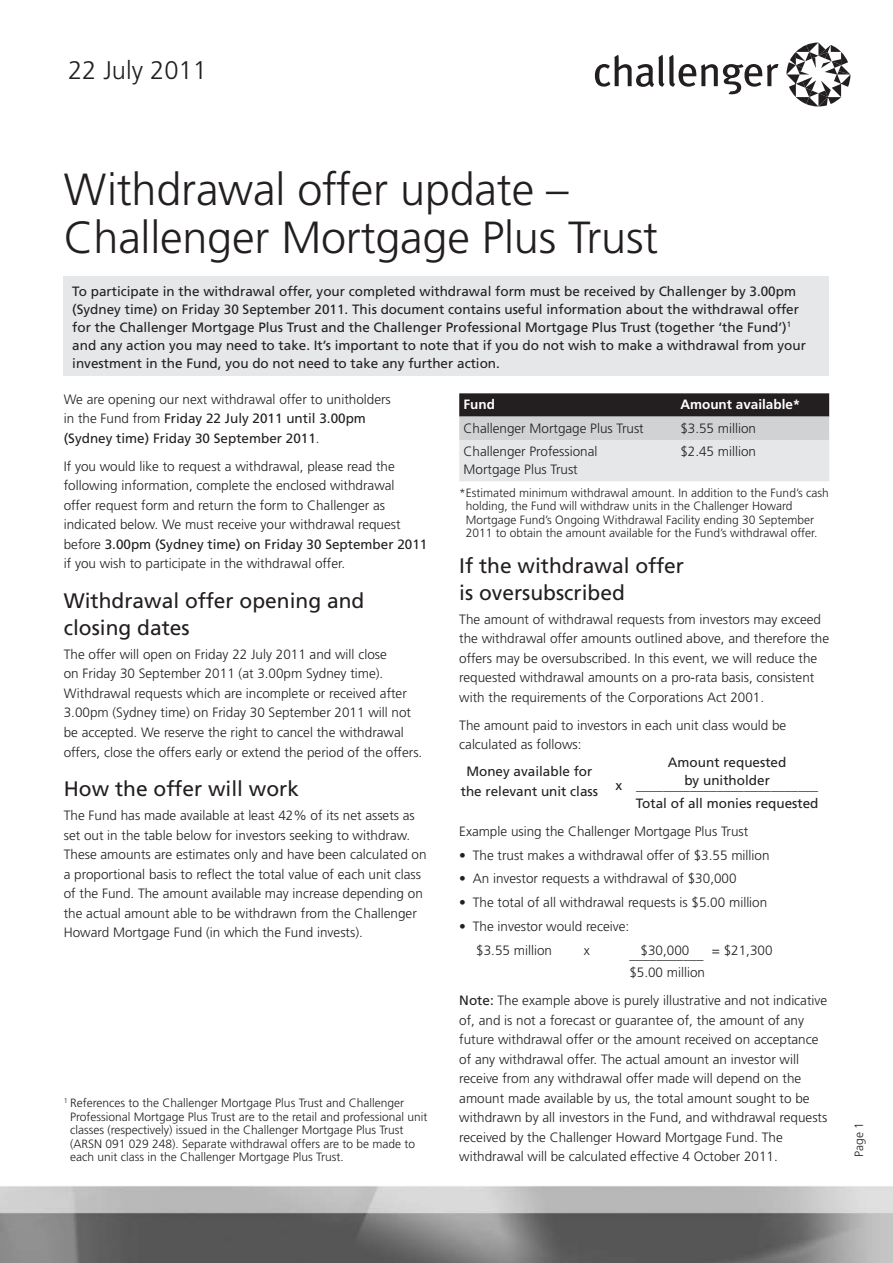
<style>
.page{position:relative;width:893px;height:1263px;background:#fff}
.page>*{position:absolute;margin:0;border:0;box-sizing:border-box;transform-origin:0 0}
.Subhead_-_Level_1{font:300 45px/48px "Frutiger";letter-spacing:-.005em;color:#231f20}
.Subhead_-_Level_1-2{font:300 25.5px "Frutiger";color:#231f20}
.Subhead_-_Level_1-3{font:21px/27px "Frutiger";color:#231f20}
.Body_Text_2{font:300 13.5px/19.5px "Frutiger";color:#231f20}
.Body_Text_1{font:13.5px/18px "Frutiger";color:#231f20}
.Body_Text_2-2{font:13.5px "Frutiger";color:#231f20}
.Body_Text_2-3{font:700 13.5px "Frutiger";color:#fff}
.Footnotes{font:300 12px/13.5px "Frutiger";color:#231f20}
.s1{font-weight:400}
</style>
<div class="page">
<img style="left:0;top:1185px;width:893px;height:78px">
<svg style="left:595px;top:55px;width:183px;height:39px"></svg>
<svg style="left:786px;top:43px;width:64px;height:63px"></svg>
<svg style="left:459px;top:393px;width:370px;height:88px;background:#adadaf"></svg>
<div style="left:64px;top:276px;width:765px;height:100px;background:#e6e7e9"></div>
<p class="Subhead_-_Level_1-2" style="left:68px;top:55px;width:140px">22 July 2011</p>
<p class="Subhead_-_Level_1" style="left:64px;top:166px;width:596px">Withdrawal offer update –<br>Challenger Mortgage Plus Trust</p>
<p class="Body_Text_1" style="left:72px;top:282px;width:735px">To participate in the withdrawal offer, your completed withdrawal form must be received by Challenger by 3.00pm (Sydney time) on Friday 30 September 2011. This document contains useful information about the withdrawal offer for the Challenger Mortgage Plus Trust and the Challenger Professional Mortgage Plus Trust (together ‘the Fund’)<sup>1 </sup>and any action you may need to take. It’s important to note that if you do not wish to make a withdrawal from your investment in the Fund, you do not need to take any further action.</p>
<p class="Body_Text_2" style="left:64px;top:389px;width:329px">We are opening our next withdrawal offer to unitholders in the Fund from <span class="s1">Friday 22 July 2011 until 3.00pm (Sydney time) Friday 30 September 2011</span>.</p>
<p class="Body_Text_2" style="left:64px;top:456px;width:365px">If you would like to request a withdrawal, please read the following information, complete the enclosed withdrawal<br>offer request form and return the form to Challenger as indicated below. We must receive your withdrawal request before <span class="s1">3.00pm (Sydney time) on Friday 30 September 2011 </span>if you wish to participate in the withdrawal offer.</p>
<p class="Subhead_-_Level_1-3" style="left:64px;top:587px;width:302px">Withdrawal offer opening and closing dates</p>
<p class="Body_Text_2" style="left:64px;top:644px;width:360px">The offer will open on Friday 22 July 2011 and will close<br>on Friday 30 September 2011 (at 3.00pm Sydney time).<br>Withdrawal requests which are incomplete or received after 3.00pm (Sydney time) on Friday 30 September 2011 will not be accepted. We reserve the right to cancel the withdrawal offers, close the offers early or extend the period of the offers.</p>
<p class="Subhead_-_Level_1-3" style="left:64px;top:775px;width:237px">How the offer will work</p>
<p class="Body_Text_2" style="left:64px;top:805px;width:364px">The Fund has made available at least 42% of its net assets as set out in the table below for investors seeking to withdraw.<br>These amounts are estimates only and have been calculated on a proportional basis to reflect the total value of each unit class of the Fund. The amount available may increase depending on the actual amount able to be withdrawn from the Challenger Howard Mortgage Fund (in which the Fund invests).</p>
<p class="Footnotes" style="left:70px;top:1096px;width:359px;text-indent:-6px"><sup>1</sup> References to the Challenger Mortgage Plus Trust and Challenger Professional Mortgage Plus Trust are to the retail and professional unit classes (respectively) issued in the Challenger Mortgage Plus Trust (ARSN 091 029 248). Separate withdrawal offers are to be made to each unit class in the Challenger Mortgage Plus Trust.</p>
<p class="Body_Text_2-3" style="left:463px;top:397px;width:33px">Fund</p>
<p class="Body_Text_2-3" style="left:680px;top:397px;width:122px">Amount available*</p>
<p class="Body_Text_2" style="left:463px;top:418px;width:182px">Challenger Mortgage Plus Trust</p>
<p class="Body_Text_2" style="left:680px;top:418px;width:77px">$3.55 million</p>
<p class="Body_Text_2" style="left:463px;top:442px;width:136px;line-height:18px">Challenger Professional<br>Mortgage Plus Trust</p>
<p class="Body_Text_2" style="left:680px;top:441px;width:77px">$2.45 million</p>
<p class="Footnotes" style="left:466px;top:486px;width:364px;text-indent:-7px">*Estimated minimum withdrawal amount. In addition to the Fund’s cash holding, the Fund will withdraw units in the Challenger Howard Mortgage Fund’s Ongoing Withdrawal Facility ending 30 September 2011 to obtain the amount available for the Fund’s withdrawal offer.</p>
<p class="Subhead_-_Level_1-3" style="left:459px;top:552px;width:226px">If the withdrawal offer is oversubscribed</p>
<p class="Body_Text_2" style="left:459px;top:609px;width:371px">The amount of withdrawal requests from investors may exceed the withdrawal offer amounts outlined above, and therefore the offers may be oversubscribed. In this event, we will reduce the requested withdrawal amounts on a pro-rata basis, consistent with the requirements of the Corporations Act 2001.</p>
<p class="Body_Text_2" style="left:459px;top:715px;width:329px">The amount paid to investors in each unit class would be calculated as follows:</p>
<p class="Body_Text_2-2" style="left:668px;top:755px;width:120px">Amount requested</p>
<p class="Body_Text_2-2" style="left:466px;top:764px;width:128px">Money available for</p>
<p class="Body_Text_2-2" style="left:684px;top:773px;width:87px">by unitholder</p>
<p class="Body_Text_2-2" style="left:615px;top:777px;width:204px">x ___________________________</p>
<p class="Body_Text_2-2" style="left:461px;top:783px;width:139px">the relevant unit class</p>
<p class="Body_Text_2-2" style="left:636px;top:795px;width:184px">Total of all monies requested</p>
<p class="Body_Text_2" style="left:459px;top:821px;width:291px">Example using the Challenger Mortgage Plus Trust</p>
<p class="Body_Text_2" style="left:459px;top:845px;width:312px">• The trust makes a withdrawal offer of $3.55 million</p>
<p class="Body_Text_2" style="left:459px;top:869px;width:279px">• An investor requests a withdrawal of $30,000</p>
<p class="Body_Text_2" style="left:459px;top:892px;width:310px">• The total of all withdrawal requests is $5.00 million</p>
<p class="Body_Text_2" style="left:459px;top:916px;width:172px">• The investor would receive:</p>
<p class="Body_Text_2" style="left:476px;top:940px;width:77px">$3.55 million</p>
<p class="Body_Text_2" style="left:584px;top:940px;width:7px">x</p>
<p class="Body_Text_2" style="left:641px;top:940px;width:50px">$30,000</p>
<p class="Body_Text_2" style="left:712px;top:940px;width:62px">= $21,300</p>
<p class="Body_Text_2" style="left:629px;top:944px;width:76px">___________</p>
<p class="Body_Text_2" style="left:629px;top:962px;width:77px">$5.00 million</p>
<p class="Body_Text_2" style="left:459px;top:990px;width:370px"><span class="s1">Note:</span> The example above is purely illustrative and not indicative of, and is not a forecast or guarantee of, the amount of any future withdrawal offer or the amount received on acceptance of any withdrawal offer. The actual amount an investor will receive from any withdrawal offer made will depend on the amount made available by us, the total amount sought to be withdrawn by all investors in the Fund, and withdrawal requests received by the Challenger Howard Mortgage Fund. The withdrawal will be calculated effective 4 October 2011.</p>
<p class="Footnotes" style="left:852px;top:1157px;width:36px;rotate:-90deg">Page 1</p>
</div>
